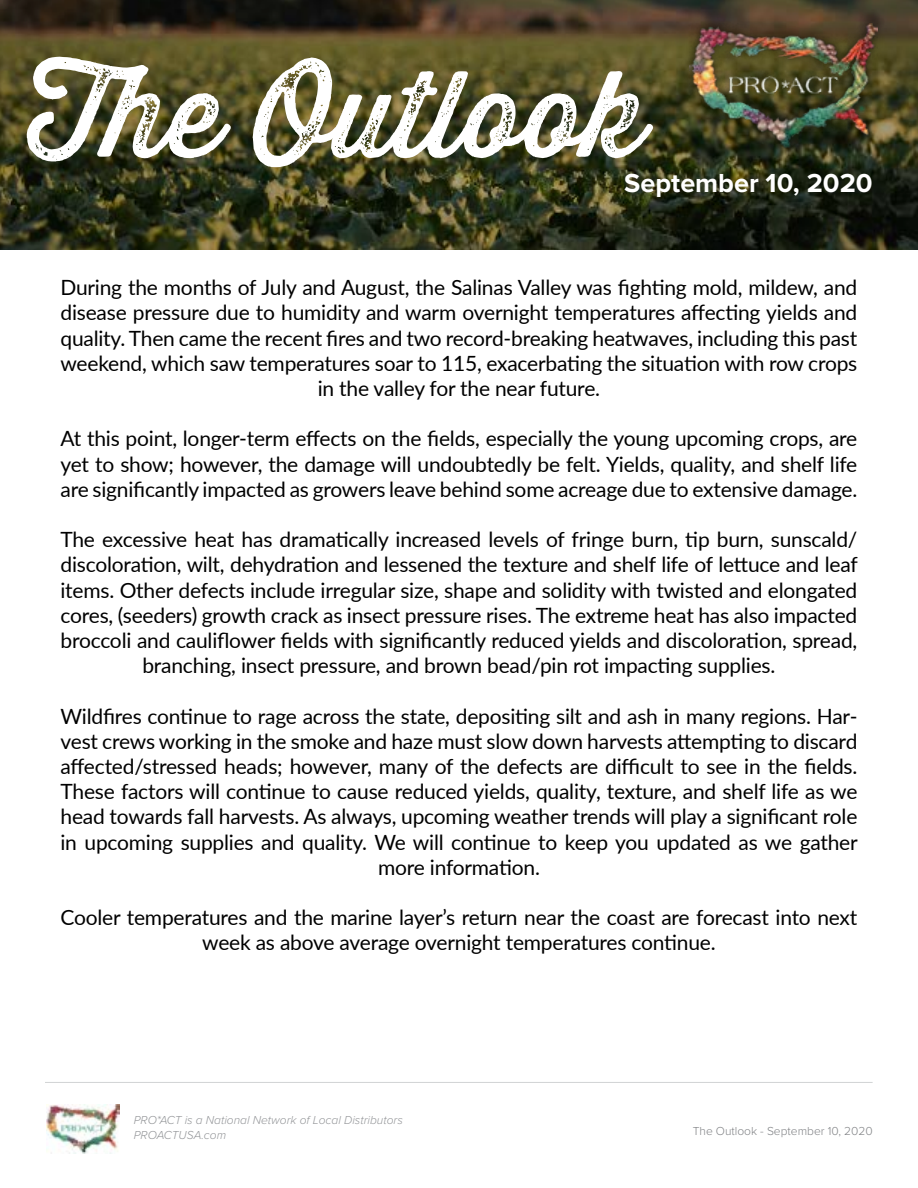
<style>
.page{position:relative;width:918px;height:1188px;background:#fff}
.page>*{position:absolute;margin:0;border:0;box-sizing:border-box;transform-origin:0 0}
.t1{font:118.5px "Thirsty Rough Reg Two";color:#fff}
.t2{font:700 27px "Proxima Nova";color:#fff}
.t3{font:21px/25.2px "Lato";letter-spacing:-.01em;color:#000;text-align:center}
.t4{font:italic 300 12px/14.4px "Proxima Nova";color:#939598}
.t5{font:300 12px "Proxima Nova";color:#808285}
</style>
<div class="page">
<img style="left:0;top:0;width:918px;height:249px">
<div style="left:681px;top:14px;width:205px;height:139px;background:#000;opacity:.6"></div>
<img style="left:689px;top:24px;width:189px;height:124px">
<img style="left:46px;top:1104px;width:74px;height:49px">
<hr style="left:45px;top:1082px;width:828px;height:1px;background:#d1d3d4">
<h1 class="t1" style="left:27px;top:27px;width:620px">The Outlook</h1>
<p class="t2" style="left:624px;top:163px;width:250px">September 10, 2020</p>
<p class="t3" style="left:60px;top:274px;width:798px">During the months of July and August, the Salinas Valley was fighting mold, mildew, and disease pressure due to humidity and warm overnight temperatures affecting yields and quality. Then came the recent fires and two record-breaking heatwaves, including this past weekend, which saw temperatures soar to 115, exacerbating the situation with row crops in the valley for the near future.</p>
<p class="t3" style="left:60px;top:425px;width:798px;text-align:justify">At this point, longer-term effects on the fields, especially the young upcoming crops, are yet to show; however, the damage will undoubtedly be felt. Yields, quality, and shelf life are significantly impacted as growers leave behind some acreage due to extensive damage.</p>
<p class="t3" style="left:60px;top:526px;width:799px">The excessive heat has dramatically increased levels of fringe burn, tip burn, sunscald/ discoloration, wilt, dehydration and lessened the texture and shelf life of lettuce and leaf items. Other defects include irregular size, shape and solidity with twisted and elongated cores, (seeders) growth crack as insect pressure rises. The extreme heat has also impacted broccoli and cauliflower fields with significantly reduced yields and discoloration, spread, branching, insect pressure, and brown bead/pin rot impacting supplies.</p>
<p class="t3" style="left:61px;top:703px;width:799px">Wildfires continue to rage across the state, depositing silt and ash in many regions. Har&shy;vest crews working in the smoke and haze must slow down harvests attempting to discard affected/stressed heads; however, many of the defects are difficult to see in the fields.<br>These factors will continue to cause reduced yields, quality, texture, and shelf life as we head towards fall harvests. As always, upcoming weather trends will play a significant role in upcoming supplies and quality. We will continue to keep you updated as we gather more information.</p>
<p class="t3" style="left:61px;top:904px;width:798px">Cooler temperatures and the marine layer’s return near the coast are forecast into next week as above average overnight temperatures continue.</p>
<p class="t4" style="left:134px;top:1113px;width:271px">PRO*ACT is a National Network of Local Distributors<br>PROACTUSA.com</p>
<p class="t5" style="left:693px;top:1123px;width:181px">The Outlook - September 10, 2020</p>
</div>
